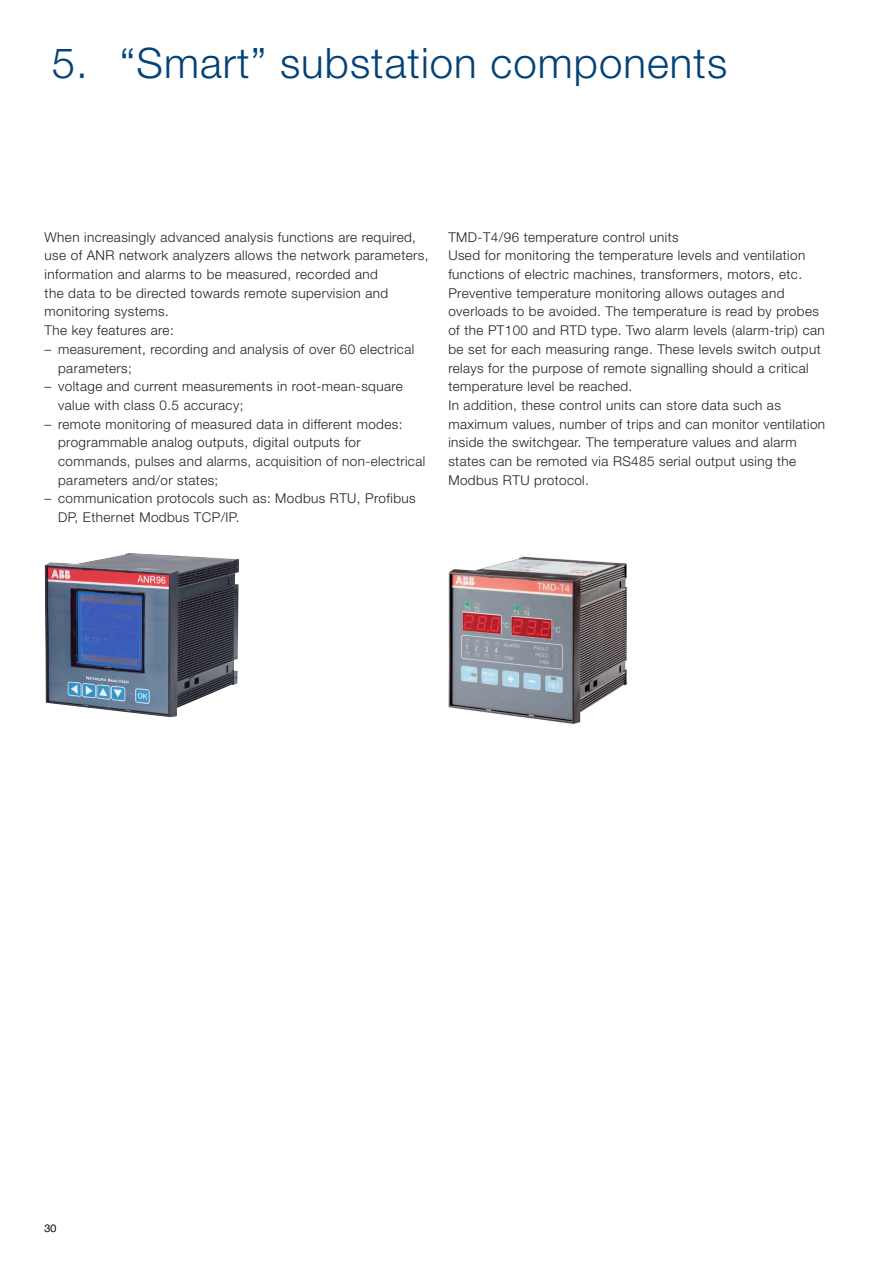
<style>
.page{position:relative;width:893px;height:1263px;background:#fff}
.page>*{position:absolute;margin:0;border:0;box-sizing:border-box;transform-origin:0 0}
._01__Titoli_Pagina{font:300 42px "Helvetica Neue LT";letter-spacing:.025em;color:#004279}
._03__Body_Test{font:300 13.5px/18.8px "Helvetica Neue LT";letter-spacing:.03em;color:#231f20}
._03__Test__R3{font:300 13.5px/18.8px "Helvetica Neue LT";letter-spacing:.03em;color:#231f20}
.t1{font:300 10.5px "Helvetica Neue LT";color:#231f20}
</style>
<div class="page">
<img style="left:45px;top:553px;width:194px;height:164px">
<img style="left:448px;top:556px;width:179px;height:168px">
<p class="_01__Titoli_Pagina" style="left:52px;top:37px;width:677px">5. “Smart” substation components</p>
<p class="_03__Body_Test" style="left:45px;top:227px;width:385px">When increasingly advanced analysis functions are required, use of ANR network analyzers allows the network parameters, information and alarms to be measured, recorded and<br>the data to be directed towards remote supervision and monitoring systems.</p>
<p class="_03__Body_Test" style="left:45px;top:321px;width:131px">The key features are:</p>
<p class="_03__Test__R3" style="left:58px;top:339px;width:358px;text-indent:-14px">– measurement, recording and analysis of over 60 electrical parameters;</p>
<p class="_03__Test__R3" style="left:58px;top:377px;width:346px;text-indent:-14px">– voltage and current measurements in root-mean-square value with class 0.5 accuracy;</p>
<p class="_03__Test__R3" style="left:58px;top:414px;width:369px;text-indent:-14px">– remote monitoring of measured data in different modes: programmable analog outputs, digital outputs for commands, pulses and alarms, acquisition of non-electrical parameters and/or states;</p>
<p class="_03__Test__R3" style="left:58px;top:489px;width:359px;text-indent:-14px">– communication protocols such as: Modbus RTU, Profibus<br>DP, Ethernet Modbus TCP/IP.</p>
<p class="_03__Body_Test" style="left:448px;top:227px;width:232px">TMD-T4/96 temperature control units</p>
<p class="_03__Body_Test" style="left:448px;top:246px;width:378px">Used for monitoring the temperature levels and ventilation functions of electric machines, transformers, motors, etc.<br>Preventive temperature monitoring allows outages and overloads to be avoided. The temperature is read by probes of the PT100 and RTD type. Two alarm levels (alarm-trip) can be set for each measuring range. These levels switch output relays for the purpose of remote signalling should a critical temperature level be reached.</p>
<p class="_03__Body_Test" style="left:448px;top:395px;width:378px">In addition, these control units can store data such as maximum values, number of trips and can monitor ventilation inside the switchgear. The temperature values and alarm states can be remoted via RS485 serial output using the Modbus RTU protocol.</p>
<p class="t1" style="left:45px;top:1222px;width:13px">30</p>
</div>
